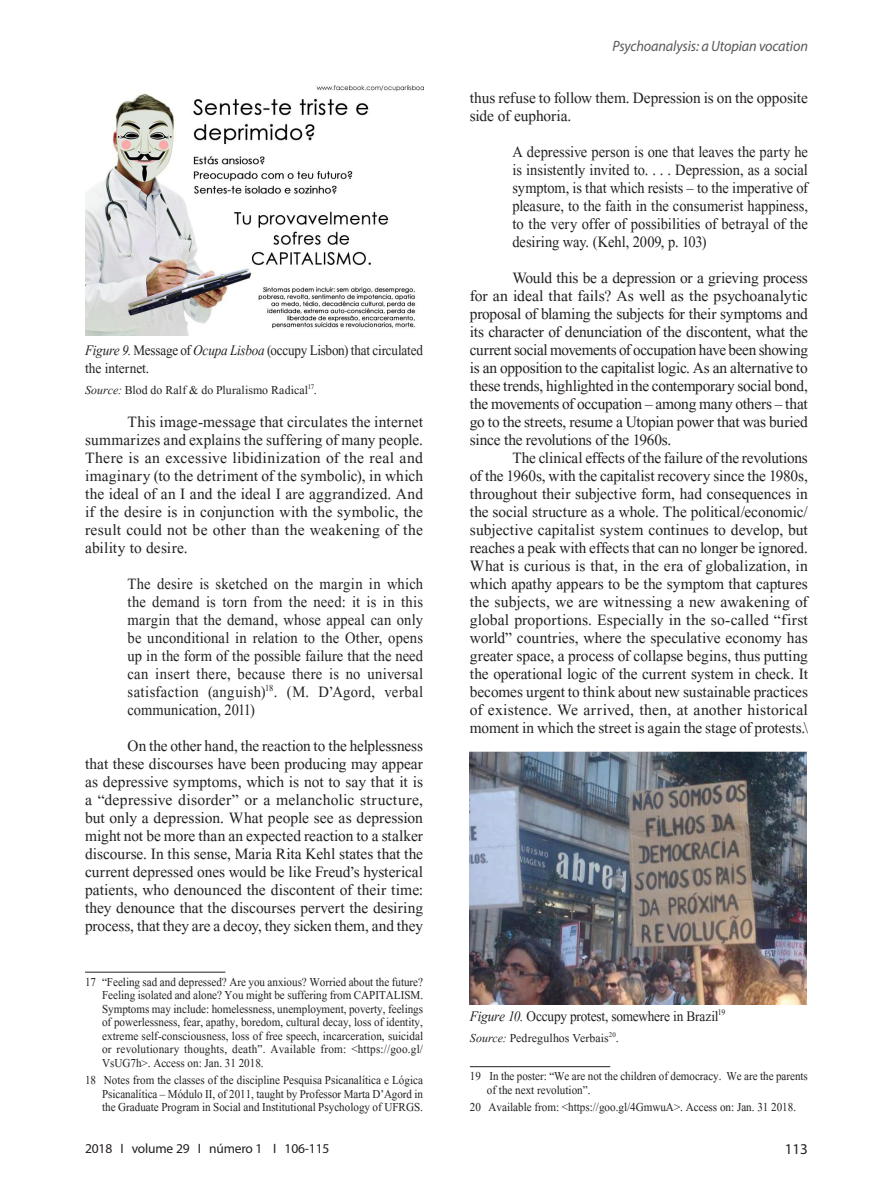
<style>
.page{position:relative;width:893px;height:1191px;background:#fff}
.page>*{position:absolute;margin:0;border:0;box-sizing:border-box;transform-origin:0 0}
.TEXTO{font:19.5px/18px "Aparajita";letter-spacing:-.005em;color:#231f20;text-align:justify}
.citacao{font:19.5px/18px "Aparajita";letter-spacing:.005em;color:#231f20;text-align:justify;scale:.93 1}
.citacao-2{font:19.5px/18px "Aparajita";letter-spacing:.005em;color:#231f20;text-align:justify;scale:.92 1}
.tabela_figura-titulo{font:18px/18px "Aparajita";letter-spacing:-.01em;color:#231f20;scale:.9 1}
.tabela_figura-titulo-2{font:18px "Aparajita";letter-spacing:-.01em;color:#231f20;scale:.92 1}
.rodape{font:15px/13.5px "Aparajita";color:#231f20;text-align:justify;scale:.92 1}
.rodape-2{font:15px/13.5px "Aparajita";color:#231f20;scale:.91 1}
.fonte{font:15px "Aparajita";letter-spacing:.005em;color:#231f20}
.t1{font:italic 15px "Myriad Pro";letter-spacing:-.01em;color:#57585a;scale:.95 1}
.t2{font:15px "Myriad Pro";color:#231f20}
.t3{font:13.5px "Myriad Pro";letter-spacing:-.01em;color:#231f20}
.s1{font-style:italic}
</style>
<div class="page">
<img style="left:85px;top:85px;width:338px;height:250px">
<hr style="left:85px;top:971px;width:140px;height:1px;background:#231f20">
<img style="left:470px;top:751px;width:337px;height:253px">
<hr style="left:470px;top:1066px;width:140px;height:1px;background:#231f20">
<p class="tabela_figura-titulo" style="left:85px;top:342px;width:377px"><span class="s1">Figure 9.</span> Message of <span class="s1">Ocupa Lisboa</span> (occupy Lisbon) that circulated the internet.</p>
<p class="fonte" style="left:85px;top:381px;width:233px"><span class="s1">Source:</span> Blod do Ralf &amp; do Pluralismo Radical<sup>17</sup>.</p>
<p class="TEXTO" style="left:85px;top:414px;width:340px;text-indent:43px">This image-message that circulates the internet summarizes and explains the suffering of many people.<br>There is an excessive libidinization of the real and imaginary (to the detriment of the symbolic), in which the ideal of an I and the ideal I are aggrandized. And if the desire is in conjunction with the symbolic, the result could not be other than the weakening of the ability to desire.</p>
<p class="citacao" style="left:128px;top:576px;width:319px">The desire is sketched on the margin in which the demand is torn from the need: it is in this margin that the demand, whose appeal can only be unconditional in relation to the Other, opens up in the form of the possible failure that the need can insert there, because there is no universal satisfaction (anguish)<sup>18</sup>. (M. D’Agord, verbal communication, 2011)</p>
<p class="TEXTO" style="left:85px;top:738px;width:340px;text-indent:43px">On the other hand, the reaction to the helplessness that these discourses have been producing may appear as depressive symptoms, which is not to say that it is a “depressive disorder” or a melancholic structure, but only a depression. What people see as depression might not be more than an expected reaction to a stalker discourse. In this sense, Maria Rita Kehl states that the current depressed ones would be like Freud’s hysterical patients, who denounced the discontent of their time: they denounce that the discourses pervert the desiring process, that they are a decoy, they sicken them, and they</p>
<p class="rodape" style="left:102px;top:975px;width:351px;text-indent:-17px">17 “Feeling sad and depressed? Are you anxious? Worried about the future?<br>Feeling isolated and alone? You might be suffering from CAPITALISM.<br>Symptoms may include: homelessness, unemployment, poverty, feelings of powerlessness, fear, apathy, boredom, cultural decay, loss of identity, extreme self-consciousness, loss of free speech, incarceration, suicidal or revolutionary thoughts, death”. Available from: &lt;https://goo.gl/ VsUG7h&gt;. Access on: Jan. 31 2018.</p>
<p class="rodape" style="left:102px;top:1074px;width:350px;text-indent:-17px">18 Notes from the classes of the discipline Pesquisa Psicanalítica e Lógica Psicanalítica – Módulo II, of 2011, taught by Professor Marta D’Agord in the Graduate Program in Social and Institutional Psychology of UFRGS.</p>
<p class="t3" style="left:85px;top:1140px;width:246px">2018 I volume 29 I número 1 I 106-115</p>
<p class="t1" style="left:612px;top:36px;width:207px">Psychoanalysis: a Utopian vocation</p>
<p class="TEXTO" style="left:470px;top:90px;width:339px">thus refuse to follow them. Depression is on the opposite side of euphoria.</p>
<p class="citacao-2" style="left:512px;top:144px;width:323px">A depressive person is one that leaves the party he is insistently invited to. . . . Depression, as a social symptom, is that which resists – to the imperative of pleasure, to the faith in the consumerist happiness, to the very offer of possibilities of betrayal of the desiring way. (Kehl, 2009, p. 103)</p>
<p class="TEXTO" style="left:470px;top:270px;width:340px;text-indent:43px">Would this be a depression or a grieving process for an ideal that fails? As well as the psychoanalytic proposal of blaming the subjects for their symptoms and its character of denunciation of the discontent, what the current social movements of occupation have been showing is an opposition to the capitalist logic. As an alternative to these trends, highlighted in the contemporary social bond, the movements of occupation – among many others – that go to the streets, resume a Utopian power that was buried since the revolutions of the 1960s.</p>
<p class="TEXTO" style="left:470px;top:450px;width:340px;text-indent:43px">The clinical effects of the failure of the revolutions of the 1960s, with the capitalist recovery since the 1980s, throughout their subjective form, had consequences in the social structure as a whole. The political/economic/ subjective capitalist system continues to develop, but reaches a peak with effects that can no longer be ignored.<br>What is curious is that, in the era of globalization, in which apathy appears to be the symptom that captures the subjects, we are witnessing a new awakening of global proportions. Especially in the so-called “first world” countries, where the speculative economy has greater space, a process of collapse begins, thus putting the operational logic of the current system in check. It becomes urgent to think about new sustainable practices of existence. We arrived, then, at another historical moment in which the street is again the stage of protests.\</p>
<p class="tabela_figura-titulo-2" style="left:470px;top:1005px;width:279px"><span class="s1">Figure 10.</span> Occupy protest, somewhere in Brazil<sup>19</sup></p>
<p class="fonte" style="left:470px;top:1029px;width:150px"><span class="s1">Source:</span> Pedregulhos Verbais<sup>20</sup>.</p>
<p class="rodape-2" style="left:487px;top:1070px;width:354px;text-indent:-17px">19 In the poster: “We are not the children of democracy. We are the parents of the next revolution”.</p>
<p class="rodape" style="left:470px;top:1101px;width:356px">20 Available from: &lt;https://goo.gl/4GmwuA&gt;. Access on: Jan. 31 2018.</p>
<p class="t2" style="left:785px;top:1139px;width:25px">113</p>
</div>
